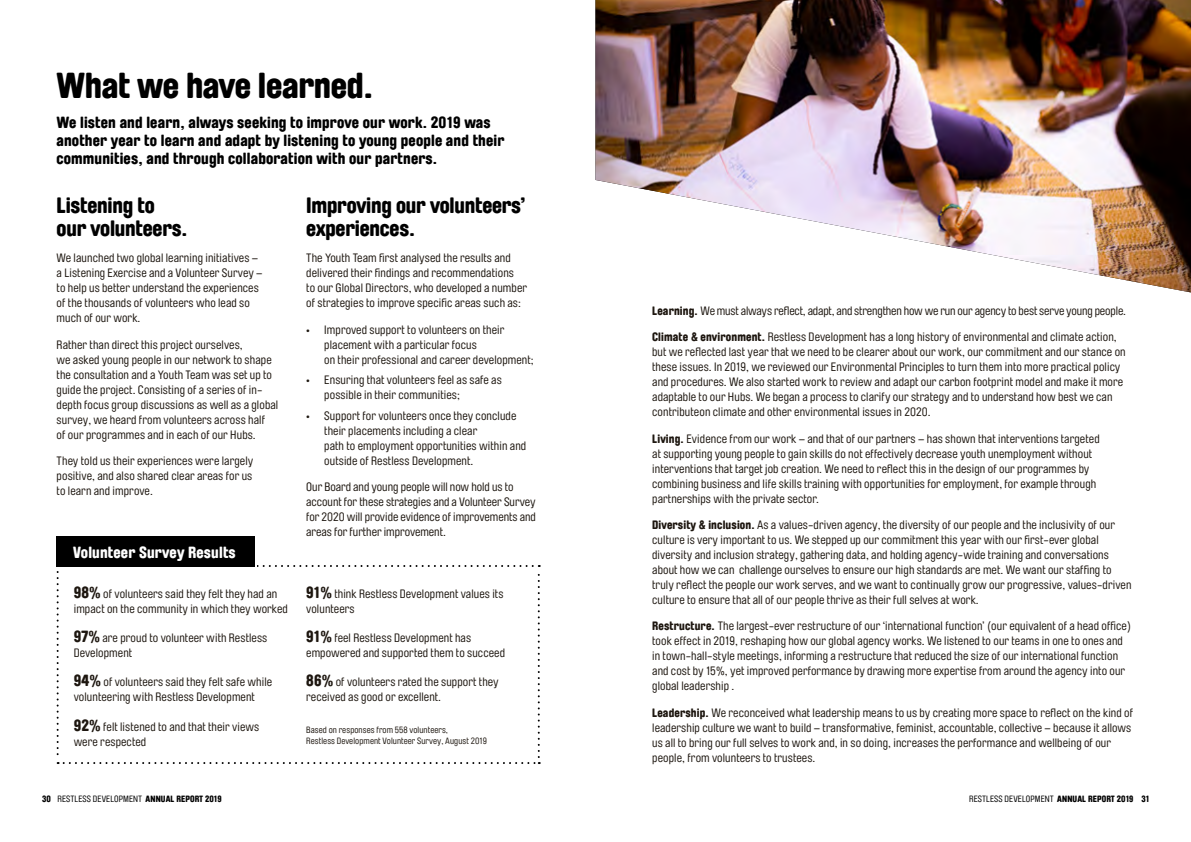
<style>
.page{position:relative;width:1191px;height:842px;background:#fff}
.page>*{position:absolute;margin:0;border:0;box-sizing:border-box;transform-origin:0 0}
.Heading_no_backgroun{font:900 36px "Brauer Neue";letter-spacing:-.01em;color:#000}
.New_sub{font:900 22px/23px "Brauer Neue Std";letter-spacing:-.01em;color:#000}
.Subheading{font:900 16px/18px "Brauer Neue Std";letter-spacing:.01em;color:#000}
.Body_copy{font:900 16px "Brauer Neue Std";letter-spacing:.01em;color:#fff}
.Body_copy-2{font:12px/15px "Brauer Neue Std";letter-spacing:.01em;color:#1d160f}
.Body_copy-3{font:12px "Brauer Neue Std";letter-spacing:-.01em;color:#1d160f}
.small_print{font:9px/11px "Brauer Neue Std";letter-spacing:.01em;color:#1d160f}
.t1{font:9px "Brauer Neue Std";letter-spacing:.015em;color:#000}
.s1{font-weight:900;font-size:16px}
.s2{font-weight:900}
</style>
<div class="page">
<svg style="left:57px;top:565px;width:483px;height:199px"></svg>
<div style="left:46px;top:527px;width:211px;height:43px;background:#fff"></div>
<div style="left:56px;top:536px;width:199px;height:30px;background:#000"></div>
<img style="left:595px;top:0;width:596px;height:292px">
<p class="Heading_no_backgroun" style="left:56px;top:64px;width:319px">What we have learned.</p>
<p class="Subheading" style="left:56px;top:113px;width:449px">We listen and learn, always seeking to improve our work. 2019 was another year to learn and adapt by listening to young people and their communities, and through collaboration with our partners.</p>
<p class="New_sub" style="left:306px;top:194px;width:221px">Improving our volunteers’ experiences.</p>
<p class="Body_copy-2" style="left:306px;top:251px;width:222px">The Youth Team first analysed the results and delivered their findings and recommendations<br>to our Global Directors, who developed a number of strategies to improve specific areas such as:</p>
<p class="Body_copy-2" style="left:324px;top:322px;width:211px;text-indent:-18px">• Improved support to volunteers on their placement with a particular focus<br>on their professional and career development;</p>
<p class="Body_copy-2" style="left:324px;top:373px;width:179px;text-indent:-18px">• Ensuring that volunteers feel as safe as possible in their communities;</p>
<p class="Body_copy-2" style="left:324px;top:408px;width:203px;text-indent:-18px">• Support for volunteers once they conclude their placements including a clear<br>path to employment opportunities within and outside of Restless Development.</p>
<p class="Body_copy-2" style="left:306px;top:480px;width:231px">Our Board and young people will now hold us to account for these strategies and a Volunteer Survey for 2020 will provide evidence of improvements and areas for further improvement.</p>
<p class="New_sub" style="left:57px;top:194px;width:132px">Listening to our volunteers.</p>
<p class="Body_copy-2" style="left:57px;top:251px;width:207px">We launched two global learning initiatives – a Listening Exercise and a Volunteer Survey – to help us better understand the experiences of the thousands of volunteers who lead so much of our work.</p>
<p class="Body_copy-2" style="left:57px;top:337px;width:223px">Rather than direct this project ourselves,<br>we asked young people in our network to shape the consultation and a Youth Team was set up to guide the project. Consisting of a series of in&shy;depth focus group discussions as well as a global survey, we heard from volunteers across half<br>of our programmes and in each of our Hubs.</p>
<p class="Body_copy-2" style="left:57px;top:453px;width:198px;text-align:justify">They told us their experiences were largely positive, and also shared clear areas for us to learn and improve.</p>
<p class="Body_copy" style="left:73px;top:543px;width:164px">Volunteer Survey Results</p>
<p class="Body_copy-2" style="left:74px;top:586px;width:216px"><span class="s1">98%</span> of volunteers said they felt they had an impact on the community in which they worked</p>
<p class="Body_copy-2" style="left:74px;top:631px;width:195px"><span class="s1">97%</span> are proud to volunteer with Restless<br>Development</p>
<p class="Body_copy-2" style="left:74px;top:675px;width:200px"><span class="s1">94%</span> of volunteers said they felt safe while volunteering with Restless Development</p>
<p class="Body_copy-2" style="left:74px;top:719px;width:187px"><span class="s1">92%</span> felt listened to and that their views were respected</p>
<p class="small_print" style="left:306px;top:725px;width:182px">Based on responses from 558 volunteers,<br>Restless Development Volunteer Survey, August 2019</p>
<p class="Body_copy-2" style="left:306px;top:586px;width:199px"><span class="s1">91%</span> think Restless Development values its volunteers</p>
<p class="Body_copy-2" style="left:306px;top:631px;width:200px"><span class="s1">91%</span> feel Restless Development has empowered and supported them to succeed</p>
<p class="Body_copy-2" style="left:306px;top:675px;width:194px"><span class="s1">86%</span> of volunteers rated the support they received as good or excellent.</p>
<p class="Body_copy-3" style="left:652px;top:304px;width:475px"><span class="s2">Learning.</span> We must always reflect, adapt, and strengthen how we run our agency to best serve young people.</p>
<p class="Body_copy-2" style="left:652px;top:330px;width:475px"><span class="s2">Climate &amp; environment.</span> Restless Development has a long history of environmental and climate action, but we reflected last year that we need to be clearer about our work, our commitment and our stance on these issues. In 2019, we reviewed our Environmental Principles to turn them into more practical policy and procedures. We also started work to review and adapt our carbon footprint model and make it more adaptable to our Hubs. We began a process to clarify our strategy and to understand how best we can contributeon climate and other environmental issues in 2020.</p>
<p class="Body_copy-2" style="left:652px;top:431px;width:449px"><span class="s2">Living.</span> Evidence from our work – and that of our partners – has shown that interventions targeted at supporting young people to gain skills do not effectively decrease youth unemployment without interventions that target job creation. We need to reflect this in the design of our programmes by combining business and life skills training with opportunities for employment, for example through partnerships with the private sector.</p>
<p class="Body_copy-2" style="left:652px;top:517px;width:481px"><span class="s2">Diversity &amp; inclusion.</span> As a values-driven agency, the diversity of our people and the inclusivity of our culture is very important to us. We stepped up our commitment this year with our first-ever global diversity and inclusion strategy, gathering data, and holding agency-wide training and conversations about how we can challenge ourselves to ensure our high standards are met. We want our staffing to truly reflect the people our work serves, and we want to continually grow our progressive, values-driven culture to ensure that all of our people thrive as their full selves at work.</p>
<p class="Body_copy-2" style="left:652px;top:619px;width:480px"><span class="s2">Restructure.</span> The largest-ever restructure of our ‘international function’ (our equivalent of a head office) took effect in 2019, reshaping how our global agency works. We listened to our teams in one to ones and in town-hall-style meetings, informing a restructure that reduced the size of our international function and cost by 15%, yet improved performance by drawing more expertise from around the agency into our global leadership .</p>
<p class="Body_copy-2" style="left:652px;top:705px;width:482px"><span class="s2">Leadership.</span> We reconceived what leadership means to us by creating more space to reflect on the kind of leadership culture we want to build – transformative, feminist, accountable, collective – because it allows us all to bring our full selves to work and, in so doing, increases the performance and wellbeing of our people, from volunteers to trustees.</p>
<p class="t1" style="left:42px;top:794px;width:181px"><span class="s2">30</span> RESTLESS DEVELOPMENT <span class="s2">ANNUAL REPORT 2019</span></p>
<p class="t1" style="left:969px;top:794px;width:181px">RESTLESS DEVELOPMENT <span class="s2">ANNUAL REPORT 2019 31</span></p>
</div>
